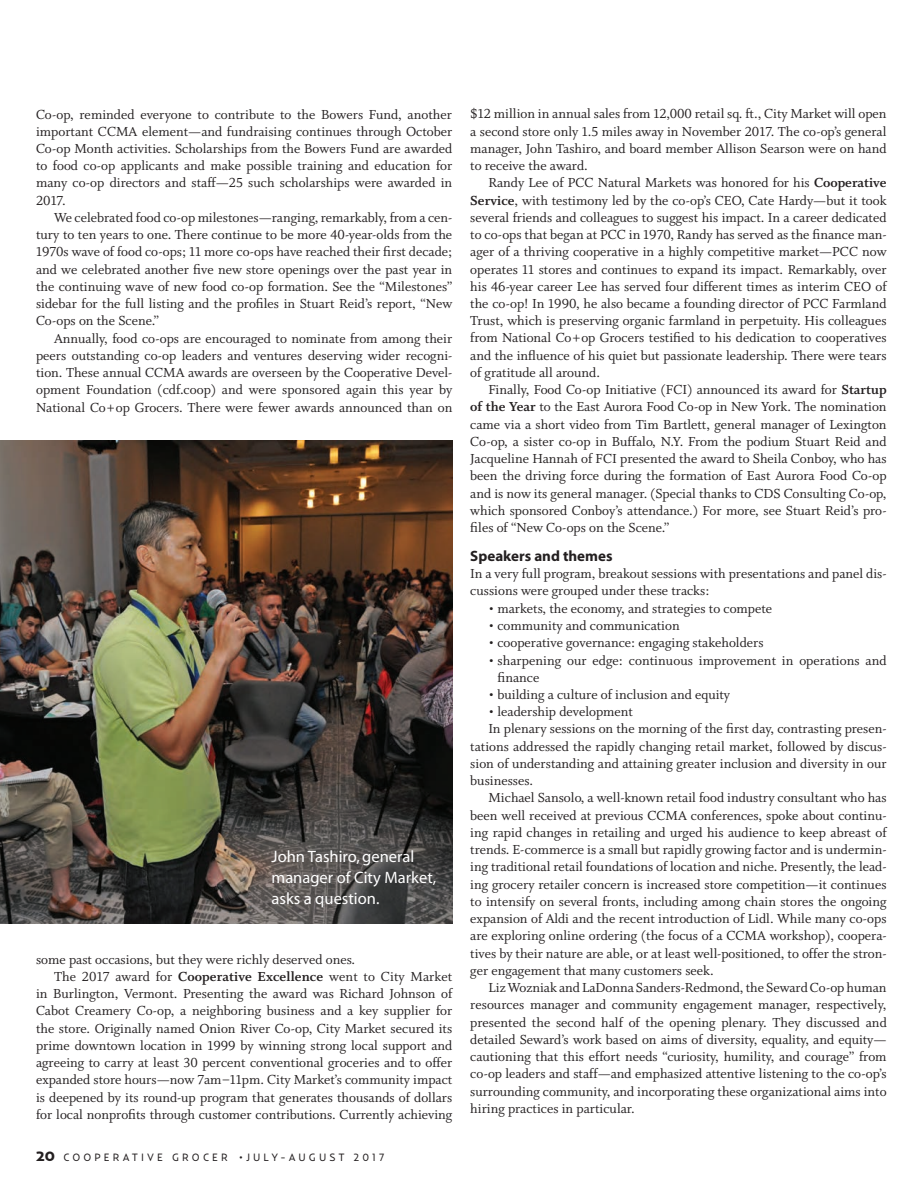
<style>
.page{position:relative;width:918px;height:1188px;background:#fff}
.page>*{position:absolute;margin:0;border:0;box-sizing:border-box;transform-origin:0 0}
.Text_Sans{font:16.5px/21px "Myriad";color:#fff}
.CDS_Subhead{font:700 15px "Myriad Pro";color:#231f20}
.Text_1_indent{font:14.7px/17.2px "Whitman Roman LF";color:#231f20;text-align:justify}
.Text_1{font:14.7px/17.2px "Whitman Roman LF";color:#231f20;text-align:justify}
.t1{font:10.5px "Relay";letter-spacing:.3em;color:#231f20}
.s1{font-family:"Whitman Bold LF"}
.s2{font-family:"Relay Wide";font-weight:900;font-size:13.5px}
.s3{font-family:"Proxima Nova"}
</style>
<div class="page">
<img style="left:0;top:441px;width:452px;height:483px">
<p class="Text_1" style="left:36px;top:106px;width:418px">Co-op, reminded everyone to contribute to the Bowers Fund, another important CCMA element—and fundraising continues through October Co-op Month activities. Scholarships from the Bowers Fund are awarded to food co-op applicants and make possible training and education for many co-op directors and staff—25 such scholarships were awarded in 2017.</p>
<p class="Text_1_indent" style="left:36px;top:209px;width:418px;text-indent:18px">We celebrated food co-op milestones—ranging, remarkably, from a cen&shy;tury to ten years to one. There continue to be more 40-year-olds from the 1970s wave of food co-ops; 11 more co-ops have reached their first decade; and we celebrated another five new store openings over the past year in the continuing wave of new food co-op formation. See the “Milestones” sidebar for the full listing and the profiles in Stuart Reid’s report, “New Co-ops on the Scene.”</p>
<p class="Text_1_indent" style="left:36px;top:330px;width:418px;text-indent:18px">Annually, food co-ops are encouraged to nominate from among their peers outstanding co-op leaders and ventures deserving wider recogni&shy;tion. These annual CCMA awards are overseen by the Cooperative Devel&shy;opment Foundation (cdf.coop) and were sponsored again this year by National Co+op Grocers. There were fewer awards announced than on</p>
<p class="Text_Sans" style="left:272px;top:847px;width:166px">John Tashiro, general manager of City Market, asks a question.</p>
<p class="Text_1_indent" style="left:36px;top:951px;width:321px">some past occasions, but they were richly deserved ones.</p>
<p class="Text_1_indent" style="left:36px;top:968px;width:418px;text-indent:18px">The 2017 award for <span class="s1">Cooperative Excellence</span> went to City Market in Burlington, Vermont. Presenting the award was Richard Johnson of Cabot Creamery Co-op, a neighboring business and a key supplier for the store. Originally named Onion River Co-op, City Market secured its prime downtown location in 1999 by winning strong local support and agreeing to carry at least 30 percent conventional groceries and to offer expanded store hours—now 7am¬11pm. City Market’s community impact is deepened by its round-up program that generates thousands of dollars for local nonprofits through customer contributions. Currently achieving</p>
<p class="t1" style="left:36px;top:1151px;width:350px"><span class="s2">20</span> COOPERATIVE GROCER <span class="s3">•</span>JULY-AUGUST 2017</p>
<p class="Text_1_indent" style="left:470px;top:105px;width:418px">$12 million in annual sales from 12,000 retail sq. ft., City Market will open a second store only 1.5 miles away in November 2017. The co-op’s general manager, John Tashiro, and board member Allison Searson were on hand to receive the award.</p>
<p class="Text_1_indent" style="left:470px;top:174px;width:418px;text-indent:18px">Randy Lee of PCC Natural Markets was honored for his <span class="s1">Cooperative Service</span>, with testimony led by the co-op’s CEO, Cate Hardy—but it took several friends and colleagues to suggest his impact. In a career dedicated to co-ops that began at PCC in 1970, Randy has served as the finance man&shy;ager of a thriving cooperative in a highly competitive market—PCC now operates 11 stores and continues to expand its impact. Remarkably, over his 46-year career Lee has served four different times as interim CEO of the co-op! In 1990, he also became a founding director of PCC Farmland Trust, which is preserving organic farmland in perpetuity. His colleagues from National Co+op Grocers testified to his dedication to cooperatives and the influence of his quiet but passionate leadership. There were tears of gratitude all around.</p>
<p class="Text_1_indent" style="left:470px;top:381px;width:418px;text-indent:18px">Finally, Food Co-op Initiative (FCI) announced its award for <span class="s1">Startup of the Year</span> to the East Aurora Food Co-op in New York. The nomination came via a short video from Tim Bartlett, general manager of Lexington Co-op, a sister co-op in Buffalo, N.Y. From the podium Stuart Reid and Jacqueline Hannah of FCI presented the award to Sheila Conboy, who has been the driving force during the formation of East Aurora Food Co-op and is now its general manager. (Special thanks to CDS Consulting Co-op, which sponsored Conboy’s attendance.) For more, see Stuart Reid’s pro&shy;files of “New Co-ops on the Scene.”</p>
<p class="CDS_Subhead" style="left:470px;top:546px;width:144px">Speakers and themes</p>
<p class="Text_1" style="left:470px;top:565px;width:418px">In a very full program, breakout sessions with presentations and panel dis&shy;cussions were grouped under these tracks:</p>
<p class="Text_1_indent" style="left:488px;top:600px;width:285px">• markets, the economy, and strategies to compete</p>
<p class="Text_1_indent" style="left:488px;top:617px;width:193px">• community and communication</p>
<p class="Text_1_indent" style="left:488px;top:634px;width:277px">• cooperative governance: engaging stakeholders</p>
<p class="Text_1_indent" style="left:497px;top:652px;width:391px;text-indent:-9px">• sharpening our edge: continuous improvement in operations and finance</p>
<p class="Text_1_indent" style="left:488px;top:686px;width:243px">• building a culture of inclusion and equity</p>
<p class="Text_1_indent" style="left:488px;top:703px;width:146px">• leadership development</p>
<p class="Text_1_indent" style="left:470px;top:721px;width:418px;text-indent:18px">In plenary sessions on the morning of the first day, contrasting presen&shy;tations addressed the rapidly changing retail market, followed by discus&shy;sion of understanding and attaining greater inclusion and diversity in our businesses.</p>
<p class="Text_1_indent" style="left:470px;top:790px;width:418px;text-indent:18px">Michael Sansolo, a well-known retail food industry consultant who has been well received at previous CCMA conferences, spoke about continu&shy;ing rapid changes in retailing and urged his audience to keep abreast of trends. E-commerce is a small but rapidly growing factor and is undermin&shy;ing traditional retail foundations of location and niche. Presently, the lead&shy;ing grocery retailer concern is increased store competition—it continues to intensify on several fronts, including among chain stores the ongoing expansion of Aldi and the recent introduction of Lidl. While many co-ops are exploring online ordering (the focus of a CCMA workshop), coopera&shy;tives by their nature are able, or at least well-positioned, to offer the stron&shy;ger engagement that many customers seek.</p>
<p class="Text_1_indent" style="left:470px;top:979px;width:418px;text-indent:18px">Liz Wozniak and LaDonna Sanders-Redmond, the Seward Co-op human resources manager and community engagement manager, respectively, presented the second half of the opening plenary. They discussed and detailed Seward’s work based on aims of diversity, equality, and equity— cautioning that this effort needs “curiosity, humility, and courage” from co-op leaders and staff—and emphasized attentive listening to the co-op’s surrounding community, and incorporating these organizational aims into hiring practices in particular.</p>
</div>
